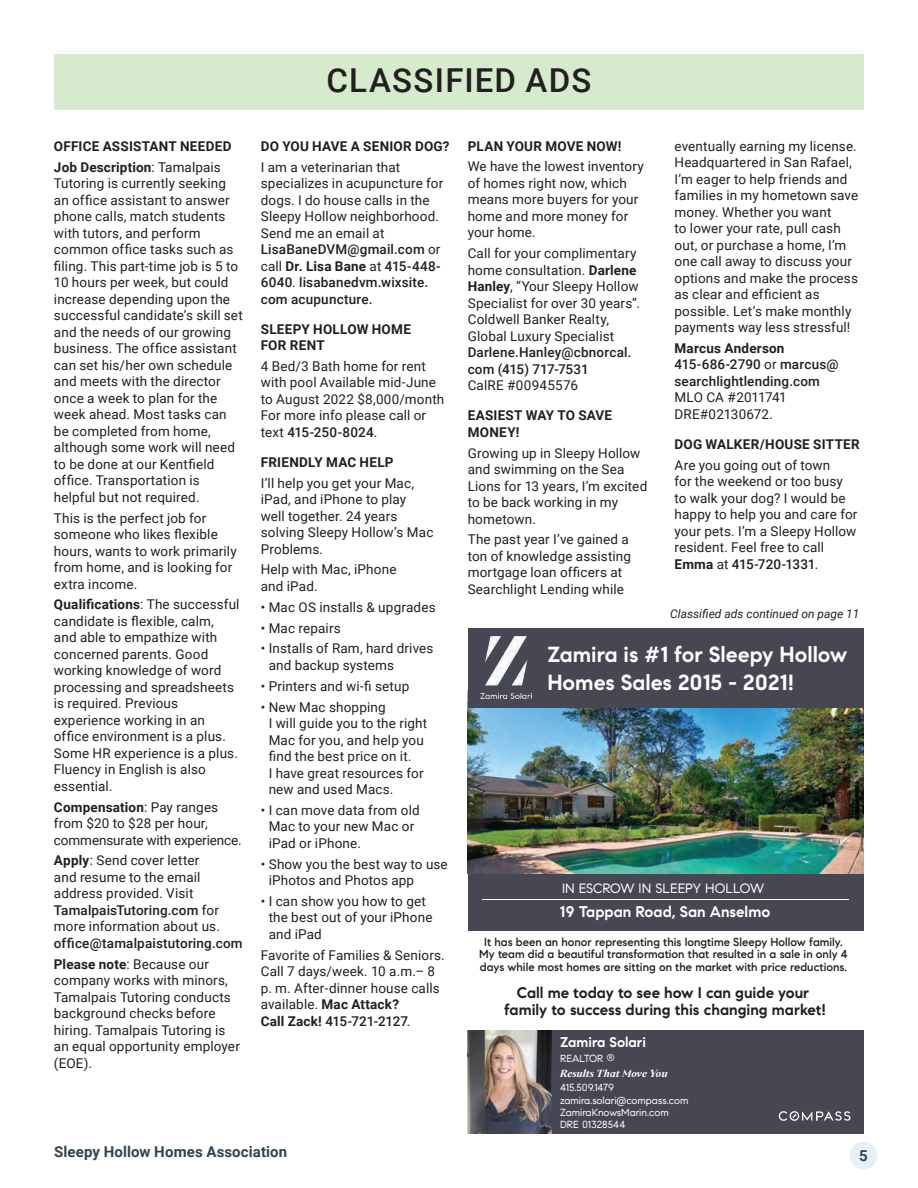
<style>
.page{position:relative;width:918px;height:1188px;background:#fff}
.page>*{position:absolute;margin:0;border:0;box-sizing:border-box;transform-origin:0 0}
.t1{font:500 33px "Roboto";letter-spacing:.035em;color:#231f20}
.t2{font:700 21.75px/28.3px "Compass Sans";color:#fff}
.t3{font:700 15.45px/16.8px "Compass Sans";color:#231f20;text-align:center}
.t4{font:700 15.45px "Compass Sans";color:#fff}
.t5{font:700 15px "Roboto";letter-spacing:.005em;color:#30444f}
.t6{font:700 14.1px "Compass Sans";color:#fff}
.t7{font:13.5px/16.5px "Roboto";letter-spacing:.01em;color:#231f20}
.t8{font:700 13.5px/16.5px "Roboto";letter-spacing:.02em;color:#231f20}
.t9{font:500 13.5px/16.5px "Roboto";letter-spacing:.015em;color:#231f20}
.t10{font:13.5px "Compass Sans";color:#fff}
.t11{font:italic 12px "Roboto";color:#231f20}
.t12{font:500 11.55px/12.8px "Compass Sans";color:#231f20;text-align:center}
.t13{font:10.2px/12.3px "Compass Sans";color:#fff}
.t14{font:italic 700 10.2px "Compass Serif";letter-spacing:-.005em;color:#fff}
.s1{font-weight:400}
.s2{font-weight:700}
.s3{font-weight:500}
</style>
<div class="page">
<div style="left:849px;top:1142px;width:29px;height:28px;background:#e7eff8;border-radius:50%"></div>
<div style="left:54px;top:54px;width:810px;height:56px;background:#d6eace"></div>
<div style="left:468px;top:869px;width:395px;height:61px;background:#464753"></div>
<img style="left:468px;top:708px;width:395px;height:166px">
<div style="left:468px;top:1030px;width:395px;height:104px;background:#464753"></div>
<div style="left:468px;top:628px;width:395px;height:80px;background:#464753"></div>
<img style="left:468px;top:1030px;width:83px;height:104px">
<svg style="left:779px;top:1111px;width:72px;height:10px"></svg>
<hr style="left:482px;top:899px;width:366px;height:1px;background:#fff">
<img style="left:481px;top:636px;width:50px;height:63px">
<h1 class="t1" style="left:326px;top:57px;width:266px">CLASSIFIED ADS</h1>
<p class="t8" style="left:54px;top:135px;width:179px;line-height:20.9px">OFFICE ASSISTANT NEEDED<br>Job Description<span class="s1">: Tamalpais</span></p>
<p class="t7" style="left:54px;top:175px;width:190px">Tutoring is currently seeking an office assistant to answer phone calls, match students with tutors, and perform common office tasks such as filing. This part-time job is 5 to<br>10 hours per week, but could increase depending upon the successful candidate’s skill set and the needs of our growing business. The office assistant can set his/her own schedule and meets with the director once a week to plan for the week ahead. Most tasks can be completed from home, although some work will need to be done at our Kentfield office. Transportation is helpful but not required.</p>
<p class="t7" style="left:54px;top:509px;width:184px">This is the perfect job for someone who likes flexible hours, wants to work primarily from home, and is looking for extra income.</p>
<p class="t7" style="left:54px;top:596px;width:187px"><span class="s2">Qualifications</span>: The successful candidate is flexible, calm, and able to empathize with concerned parents. Good working knowledge of word processing and spreadsheets is required. Previous experience working in an office environment is a plus.<br>Some HR experience is a plus.<br>Fluency in English is also essential.</p>
<p class="t7" style="left:54px;top:798px;width:189px"><span class="s2">Compensation</span>: Pay ranges from $20 to $28 per hour, commensurate with experience.</p>
<p class="t7" style="left:54px;top:852px;width:167px"><span class="s2">Apply</span>: Send cover letter and resume to the email address provided. Visit<br><span class="s3">TamalpaisTutoring.com</span> for more information about us.</p>
<p class="t9" style="left:54px;top:932px;width:190px;line-height:20.9px">office@tamalpaistutoring.com<br><span class="s2">Please note</span><span class="s1">: Because our</span></p>
<p class="t7" style="left:54px;top:972px;width:187px">company works with minors,<br>Tamalpais Tutoring conducts background checks before hiring. Tamalpais Tutoring is an equal opportunity employer (EOE).</p>
<p class="t8" style="left:261px;top:137px;width:190px">DO YOU HAVE A SENIOR DOG?</p>
<p class="t7" style="left:261px;top:158px;width:184px">I am a veterinarian that specializes in acupuncture for dogs. I do house calls in the<br>Sleepy Hollow neighborhood.<br>Send me an email at<br><span class="s3">LisaBaneDVM@gmail.com</span> or call <span class="s2">Dr. Lisa Bane</span> at <span class="s3">415-448-<br>6040</span>. <span class="s3">lisabanedvm.wixsite. com acupuncture.</span></p>
<p class="t8" style="left:261px;top:320px;width:152px">SLEEPY HOLLOW HOME<br>FOR RENT</p>
<p class="t7" style="left:261px;top:357px;width:185px">4 Bed/3 Bath home for rent with pool Available mid-June to August 2022 $8,000/month<br>For more info please call or text <span class="s3">415-250-8024</span>.</p>
<p class="t8" style="left:261px;top:453px;width:134px">FRIENDLY MAC HELP</p>
<p class="t7" style="left:261px;top:474px;width:174px">I’ll help you get your Mac, iPad, and iPhone to play well together. 24 years solving Sleepy Hollow’s Mac<br>Problems.</p>
<p class="t7" style="left:261px;top:561px;width:137px">Help with Mac, iPhone and iPad.</p>
<p class="t7" style="left:261px;top:598px;width:176px">• Mac OS installs &amp; upgrades</p>
<p class="t7" style="left:261px;top:619px;width:81px">• Mac repairs</p>
<p class="t7" style="left:269px;top:640px;width:166px;text-indent:-8px">• Installs of Ram, hard drives and backup systems</p>
<p class="t7" style="left:261px;top:677px;width:150px">• Printers and wi-fi setup</p>
<p class="t7" style="left:269px;top:698px;width:160px;text-indent:-8px">• New Mac shopping<br>I will guide you to the right<br>Mac for you, and help you find the best price on it.<br>I have great resources for new and used Macs.</p>
<p class="t7" style="left:269px;top:801px;width:153px;text-indent:-8px">• I can move data from old<br>Mac to your new Mac or iPad or iPhone.</p>
<p class="t7" style="left:269px;top:855px;width:181px;text-indent:-8px">• Show you the best way to use iPhotos and Photos app</p>
<p class="t7" style="left:269px;top:892px;width:165px;text-indent:-8px">• I can show you how to get the best out of your iPhone and iPad</p>
<p class="t7" style="left:261px;top:946px;width:186px">Favorite of Families &amp; Seniors.<br>Call 7 days/week. 10 a.m.– 8 p. m. After-dinner house calls available. <span class="s2">Mac Attack?<br>Call Zack!</span> <span class="s3">415-721-2127</span>.</p>
<p class="t8" style="left:468px;top:137px;width:155px">PLAN YOUR MOVE NOW!</p>
<p class="t7" style="left:468px;top:158px;width:178px">We have the lowest inventory of homes right now, which means more buyers for your home and more money for your home.</p>
<p class="t7" style="left:468px;top:245px;width:174px">Call for your complimentary home consultation. <span class="s2">Darlene<br>Hanley</span>, “Your Sleepy Hollow<br>Specialist for over 30 years”.<br>Coldwell Banker Realty,<br>Global Luxury Specialist</p>
<p class="t9" style="left:468px;top:344px;width:165px">Darlene.Hanley@cbnorcal. com (415) 717-7531</p>
<p class="t7" style="left:468px;top:377px;width:112px">CalRE #00945576</p>
<p class="t8" style="left:468px;top:407px;width:146px">EASIEST WAY TO SAVE<br>MONEY!</p>
<p class="t7" style="left:468px;top:444px;width:181px">Growing up in Sleepy Hollow and swimming on the Sea<br>Lions for 13 years, I’m excited to be back working in my hometown.</p>
<p class="t7" style="left:468px;top:531px;width:165px">The past year I’ve gained a ton of knowledge assisting mortgage loan officers at<br>Searchlight Lending while</p>
<p class="t7" style="left:675px;top:137px;width:185px">eventually earning my license.<br>Headquartered in San Rafael,<br>I’m eager to help friends and families in my hometown save money. Whether you want<br>to lower your rate, pull cash out, or purchase a home, I’m one call away to discuss your options and make the process as clear and efficient as possible. Let’s make monthly payments way less stressful!</p>
<p class="t9" style="left:675px;top:339px;width:166px"><span class="s2">Marcus Anderson<br></span>415-686-2790 <span class="s1">or</span> marcus@ searchlightlending.com</p>
<p class="t7" style="left:675px;top:389px;width:114px">MLO CA #2011741<br>DRE#02130672.</p>
<p class="t8" style="left:675px;top:435px;width:187px">DOG WALKER/HOUSE SITTER</p>
<p class="t7" style="left:675px;top:456px;width:184px">Are you going out of town<br>for the weekend or too busy to walk your dog? I would be happy to help you and care for your pets. I’m a Sleepy Hollow resident. Feel free to call<br><span class="s2">Emma</span> at <span class="s3">415-720-1331</span>.</p>
<p class="t11" style="left:670px;top:605px;width:191px">Classified ads continued on page 11</p>
<h2 class="t2" style="left:547px;top:640px;width:302px">Zamira is #1 for Sleepy Hollow<br>Homes Sales 2015 - 2021!</h2>
<p class="t10" style="left:562px;top:880px;width:204px">IN ESCROW IN SLEEPY HOLLOW</p>
<p class="t4" style="left:560px;top:903px;width:212px">19 Tappan Road, San Anselmo</p>
<p class="t12" style="left:479px;top:935px;width:370px">It has been an honor representing this longtime Sleepy Hollow family.<br>My team did a beautiful transformation that resulted in a sale in only 4 days while most homes are sitting on the market with price reductions.</p>
<p class="t3" style="left:504px;top:984px;width:323px">Call me today to see how I can guide your family to success during this changing market!</p>
<p class="t6" style="left:560px;top:1034px;width:87px">Zamira Solari</p>
<p class="t14" style="left:560px;top:1068px;width:109px">Results That Move You</p>
<p class="t13" style="left:560px;top:1081px;width:130px">415.509.1479 zamira.solari@compass.com<br>ZamiraKnowsMarin.com<br>DRE 01328544</p>
<p class="t13" style="left:560px;top:1052px;width:56px">REALTOR <sup>®</sup></p>
<p class="t5" style="left:54px;top:1141px;width:235px">Sleepy Hollow Homes Association</p>
<p class="t5" style="left:859px;top:1145px;width:10px">5</p>
</div>
